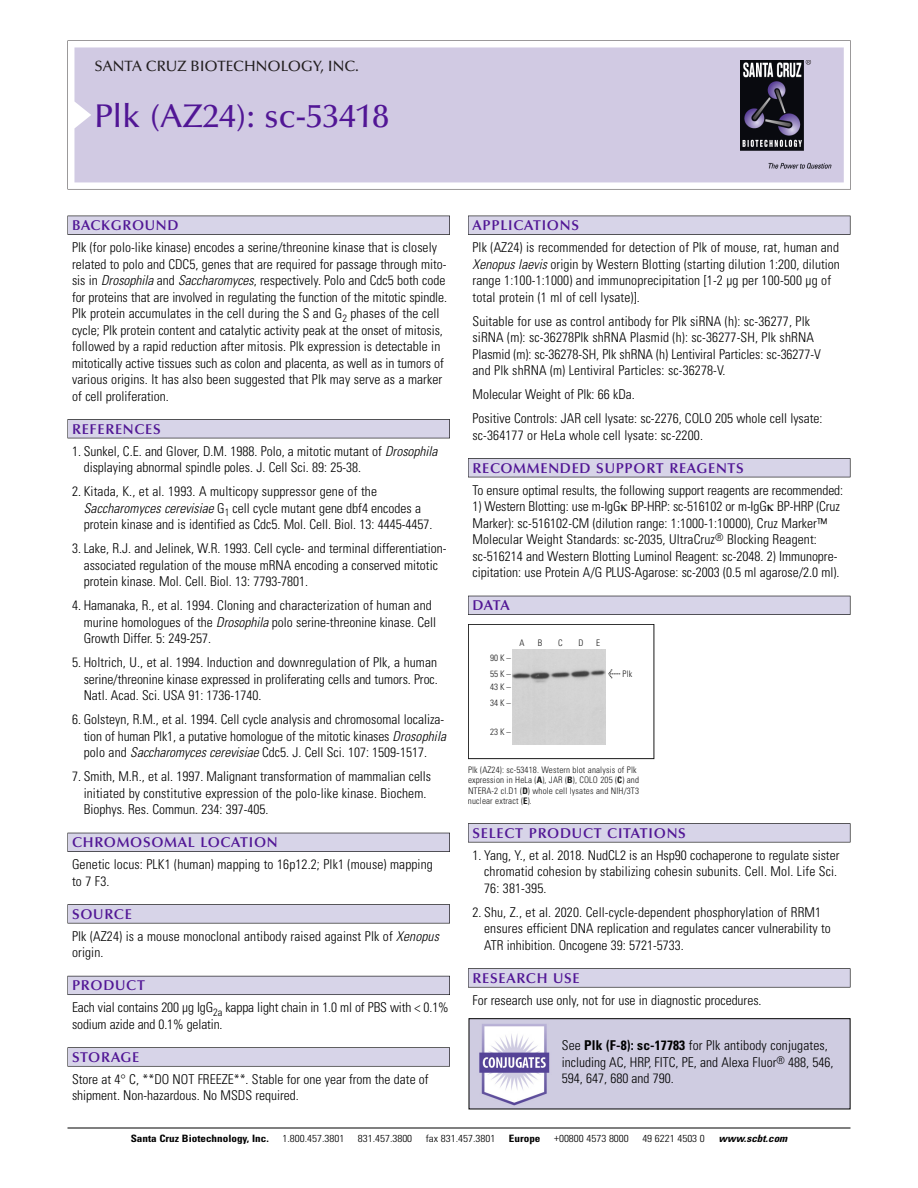
<style>
.page{position:relative;width:918px;height:1188px;background:#fff}
.page>*{position:absolute;margin:0;border:0;box-sizing:border-box;transform-origin:0 0}
.t1{font:500 33px "Optima";color:#511695}
.t2{font:500 15px "Optima";color:#231f20}
.t3{font:600 14.25px "Optima";letter-spacing:.05em;color:#511695}
.t4{font:300 condensed 13.5px/16.5px "Univers";color:#000}
.t5{font:300 condensed 10.2px "Univers";color:#000;scale:1.1 1}
.t6{font:700 condensed 10.2px "Univers";color:#000;scale:1.1 1}
.t7{font:italic 700 condensed 10.2px "Univers";color:#000;scale:1.1 1}
.t8{font:300 condensed 9px/10.5px "Univers";letter-spacing:.015em;color:#191919}
.s1{font-style:italic}
.s2{font-family:"Meta Plus";font-weight:400;font-stretch:normal;font-size:10.5px}
.s3{font-weight:700}
</style>
<div class="page">
<svg style="left:68px;top:40px;width:783px;height:149px"></svg>
<div style="left:74px;top:47px;width:770px;height:135px;background:#d1cae3"></div>
<img style="left:741px;top:60px;width:90px;height:108px">
<div style="left:68px;top:216px;width:382px;height:19px;background:#535256"></div>
<div style="left:68px;top:216px;width:381px;height:18px;background:#d7d4e8"></div>
<div style="left:68px;top:419px;width:382px;height:19px;background:#515155"></div>
<div style="left:68px;top:420px;width:381px;height:18px;background:#d7d4e8"></div>
<div style="left:68px;top:833px;width:382px;height:19px;background:#515057"></div>
<div style="left:68px;top:833px;width:381px;height:18px;background:#d7d4e8"></div>
<div style="left:68px;top:904px;width:382px;height:19px;background:#575659"></div>
<div style="left:68px;top:905px;width:381px;height:18px;background:#d7d4e8"></div>
<div style="left:68px;top:976px;width:382px;height:19px;background:#595860"></div>
<div style="left:68px;top:976px;width:381px;height:18px;background:#d7d4e8"></div>
<svg style="left:68px;top:1047px;width:382px;height:20px"></svg>
<div style="left:68px;top:1048px;width:381px;height:18px;background:#d7d4e8"></div>
<div style="left:468px;top:216px;width:382px;height:19px;background:#535256"></div>
<div style="left:468px;top:216px;width:382px;height:18px;background:#d7d4e8"></div>
<div style="left:468px;top:458px;width:382px;height:19px;background:#515155"></div>
<div style="left:468px;top:459px;width:382px;height:18px;background:#d7d4e8"></div>
<div style="left:468px;top:596px;width:382px;height:19px;background:#515057"></div>
<div style="left:468px;top:596px;width:382px;height:18px;background:#d7d4e8"></div>
<div style="left:468px;top:823px;width:382px;height:19px;background:#575659"></div>
<div style="left:468px;top:824px;width:382px;height:18px;background:#d7d4e8"></div>
<svg style="left:468px;top:968px;width:382px;height:20px"></svg>
<div style="left:468px;top:969px;width:382px;height:18px;background:#d7d4e8"></div>
<hr style="left:68px;top:1128px;width:782px;height:1px;background:#000">
<div style="left:468px;top:624px;width:186px;height:135px;border:1px solid #191919"></div>
<img style="left:512px;top:649px;width:94px;height:95px">
<img style="left:471px;top:1020px;width:377px;height:87px">
<div style="left:469px;top:1018px;width:381px;height:91px;border:1px solid #000"></div>
<p class="t2" style="left:94px;top:60px;width:266px">SANTA CRUZ BIOTECHNOLOGY, INC.</p>
<p class="t1" style="left:94px;top:102px;width:296px">Plk (AZ24): sc-53418</p>
<p class="t3" style="left:72px;top:219px;width:108px">BACKGROUND</p>
<p class="t4" style="left:72px;top:240px;width:377px">Plk (for polo-like kinase) encodes a serine/threonine kinase that is closely related to polo and CDC5, genes that are required for passage through mito&shy;sis in <span class="s1">Drosophila</span> and <span class="s1">Saccharomyces</span>, respectively. Polo and Cdc5 both code for proteins that are involved in regulating the function of the mitotic spindle.<br>Plk protein accumulates in the cell during the S and G<sub>2</sub> phases of the cell cycle; Plk protein content and catalytic activity peak at the onset of mitosis, followed by a rapid reduction after mitosis. Plk expression is detectable in mitotically active tissues such as colon and placenta, as well as in tumors of various origins. It has also been suggested that Plk may serve as a marker of cell proliferation.</p>
<p class="t3" style="left:72px;top:423px;width:90px">REFERENCES</p>
<p class="t4" style="left:84px;top:444px;width:358px;text-indent:-12px">1. Sunkel, C.E. and Glover, D.M. 1988. Polo, a mitotic mutant of <span class="s1">Drosophila </span>displaying abnormal spindle poles. J. Cell Sci. 89: 25-38.</p>
<p class="t4" style="left:84px;top:484px;width:350px;text-indent:-12px">2. Kitada, K., et al. 1993. A multicopy suppressor gene of the<br><span class="s1">Saccharomyces cerevisiae</span> G<sub>1</sub> cell cycle mutant gene dbf4 encodes a protein kinase and is identified as Cdc5. Mol. Cell. Biol. 13: 4445-4457.</p>
<p class="t4" style="left:84px;top:541px;width:364px;text-indent:-12px">3. Lake, R.J. and Jelinek, W.R. 1993. Cell cycle- and terminal differentiation&shy;associated regulation of the mouse mRNA encoding a conserved mitotic protein kinase. Mol. Cell. Biol. 13: 7793-7801.</p>
<p class="t4" style="left:84px;top:598px;width:354px;text-indent:-12px">4. Hamanaka, R., et al. 1994. Cloning and characterization of human and murine homologues of the <span class="s1">Drosophila</span> polo serine-threonine kinase. Cell<br>Growth Differ. 5: 249-257.</p>
<p class="t4" style="left:84px;top:655px;width:356px;text-align:justify;text-indent:-12px">5. Holtrich, U., et al. 1994. Induction and downregulation of Plk, a human serine/threonine kinase expressed in proliferating cells and tumors. Proc.<br>Natl. Acad. Sci. USA 91: 1736-1740.</p>
<p class="t4" style="left:84px;top:712px;width:367px;text-indent:-12px">6. Golsteyn, R.M., et al. 1994. Cell cycle analysis and chromosomal localiza&shy;tion of human Plk1, a putative homologue of the mitotic kinases <span class="s1">Drosophila </span>polo and <span class="s1">Saccharomyces cerevisiae</span> Cdc5. J. Cell Sci. 107: 1509-1517.</p>
<p class="t4" style="left:84px;top:769px;width:349px;text-indent:-12px">7. Smith, M.R., et al. 1997. Malignant transformation of mammalian cells initiated by constitutive expression of the polo-like kinase. Biochem.<br>Biophys. Res. Commun. 234: 397-405.</p>
<p class="t3" style="left:72px;top:836px;width:207px">CHROMOSOMAL LOCATION</p>
<p class="t4" style="left:72px;top:858px;width:362px">Genetic locus: PLK1 (human) mapping to 16p12.2; Plk1 (mouse) mapping to 7 F3.</p>
<p class="t3" style="left:72px;top:908px;width:61px">SOURCE</p>
<p class="t4" style="left:72px;top:929px;width:371px">Plk (AZ24) is a mouse monoclonal antibody raised against Plk of <span class="s1">Xenopus </span>origin.</p>
<p class="t3" style="left:72px;top:979px;width:74px">PRODUCT</p>
<p class="t4" style="left:72px;top:1001px;width:378px">Each vial contains 200 µg IgG<sub>2a</sub> kappa light chain in 1.0 ml of PBS with &lt; 0.1% sodium azide and 0.1% gelatin.</p>
<p class="t3" style="left:72px;top:1051px;width:69px">STORAGE</p>
<p class="t4" style="left:72px;top:1072px;width:358px">Store at 4° C, **DO NOT FREEZE**. Stable for one year from the date of shipment. Non-hazardous. No MSDS required.</p>
<p class="t3" style="left:473px;top:219px;width:108px">APPLICATIONS</p>
<p class="t4" style="left:473px;top:240px;width:369px">Plk (AZ24) is recommended for detection of Plk of mouse, rat, human and <span class="s1">Xenopus laevis</span> origin by Western Blotting (starting dilution 1:200, dilution range 1:100-1:1000) and immunoprecipitation [1-2 µg per 100-500 µg of total protein (1 ml of cell lysate)].</p>
<p class="t4" style="left:473px;top:314px;width:350px">Suitable for use as control antibody for Plk siRNA (h): sc-36277, Plk siRNA (m): sc-36278Plk shRNA Plasmid (h): sc-36277-SH, Plk shRNA Plasmid (m): sc-36278-SH, Plk shRNA (h) Lentiviral Particles: sc-36277-V and Plk shRNA (m) Lentiviral Particles: sc-36278-V.</p>
<p class="t4" style="left:473px;top:387px;width:164px">Molecular Weight of Plk: 66 kDa.</p>
<p class="t4" style="left:473px;top:411px;width:352px">Positive Controls: JAR cell lysate: sc-2276, COLO 205 whole cell lysate: sc-364177 or HeLa whole cell lysate: sc-2200.</p>
<p class="t3" style="left:473px;top:462px;width:273px">RECOMMENDED SUPPORT REAGENTS</p>
<p class="t4" style="left:473px;top:483px;width:372px">To ensure optimal results, the following support reagents are recommended:</p>
<p class="t4" style="left:473px;top:499px;width:369px">1) Western Blotting: use m-IgG BP-HRP: sc-516102 or m-IgG BP-HRP (Cruz Marker): sc-516102-CM (dilution range: 1:1000-1:10000), Cruz Marker™ Molecular Weight Standards: sc-2035, UltraCruz<sup>®</sup> Blocking Reagent: sc-516214 and Western Blotting Luminol Reagent: sc-2048. 2) Immunopre&shy;cipitation: use Protein A/G PLUS-Agarose: sc-2003 (0.5 ml agarose/2.0 ml).</p>
<p class="t3" style="left:473px;top:599px;width:39px">DATA</p>
<p class="t8" style="left:490px;top:650px;width:22px;line-height:16.2px">90K–<br>55K–</p>
<p class="t8" style="left:490px;top:679px;width:22px;line-height:16.8px">43K–<br>34K–</p>
<p class="t8" style="left:490px;top:727px;width:22px">23K–</p>
<p class="t8" style="left:520px;top:638px;width:7px">A</p>
<p class="t8" style="left:538px;top:638px;width:6px">B</p>
<p class="t8" style="left:558px;top:638px;width:6px">C</p>
<p class="t8" style="left:579px;top:638px;width:7px">D</p>
<p class="t8" style="left:596px;top:638px;width:5px">E</p>
<p class="t8" style="left:608px;top:669px;width:26px"><span class="s2">&lt;</span> Plk</p>
<p class="t8" style="left:468px;top:765px;width:173px">Plk (AZ24): sc-53418. Western blot analysis of Plk expression in HeLa (<span class="s3">A</span>), JAR (<span class="s3">B</span>), COLO 205 (<span class="s3">C</span>) and NTERA-2 cl.D1 (<span class="s3">D</span>) whole cell lysates and NIH/3T3 nuclear extract (<span class="s3">E</span>).</p>
<p class="t3" style="left:473px;top:827px;width:215px">SELECT PRODUCT CITATIONS</p>
<p class="t4" style="left:484px;top:848px;width:357px;text-indent:-12px">1. Yang, Y., et al. 2018. NudCL2 is an Hsp90 cochaperone to regulate sister chromatid cohesion by stabilizing cohesin subunits. Cell. Mol. Life Sci.<br>76: 381-395.</p>
<p class="t4" style="left:484px;top:905px;width:348px;text-indent:-12px">2. Shu, Z., et al. 2020. Cell-cycle-dependent phosphorylation of RRM1 ensures efficient DNA replication and regulates cancer vulnerability to<br>ATR inhibition. Oncogene 39: 5721-5733.</p>
<p class="t3" style="left:473px;top:972px;width:109px">RESEARCH USE</p>
<p class="t4" style="left:473px;top:993px;width:291px">For research use only, not for use in diagnostic procedures.</p>
<p class="t4" style="left:562px;top:1039px;width:273px">See <span class="s3">Plk (F-8): sc-17783</span> for Plk antibody conjugates, including AC, HRP, FITC, PE, and Alexa Fluor<sup>®</sup> 488, 546,<br>594, 647, 680 and 790.</p>
<p class="t6" style="left:131px;top:1135px;width:127px">Santa Cruz Biotechnology, Inc.</p>
<p class="t5" style="left:282px;top:1135px;width:58px">1.800.457.3801</p>
<p class="t5" style="left:358px;top:1135px;width:51px">831.457.3800</p>
<p class="t5" style="left:426px;top:1135px;width:65px">fax 831.457.3801</p>
<p class="t6" style="left:509px;top:1135px;width:30px">Europe</p>
<p class="t5" style="left:554px;top:1135px;width:69px">+00800 4573 8000</p>
<p class="t5" style="left:642px;top:1135px;width:58px">49 6221 4503 0</p>
<p class="t7" style="left:719px;top:1135px;width:66px">www.scbt.com</p>
</div>
